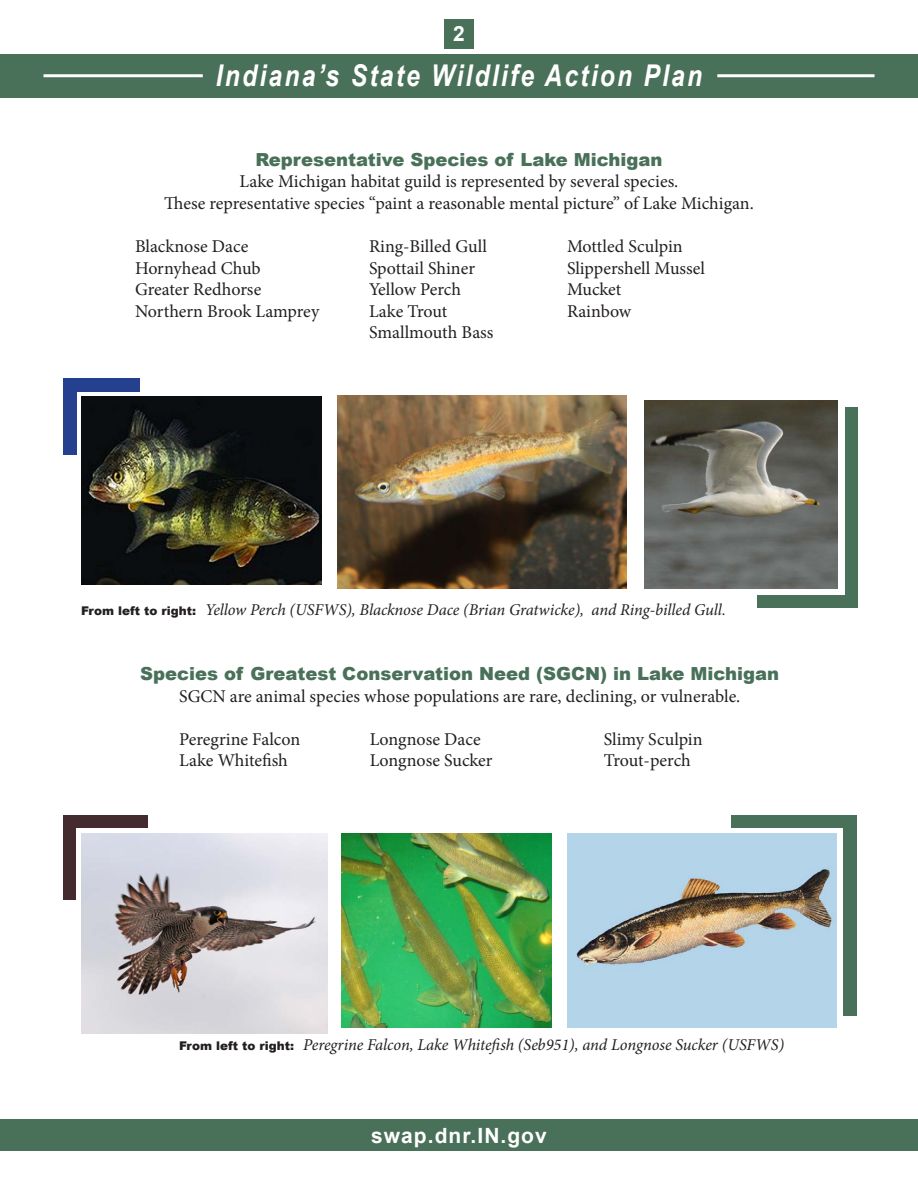
<style>
.page{position:relative;width:918px;height:1188px;background:#fff}
.page>*{position:absolute;margin:0;border:0;box-sizing:border-box;transform-origin:0 0}
.t1{font:italic 700 30px "Arial Narrow";letter-spacing:.075em;color:#fff}
.t2{font:700 21px "Arial";letter-spacing:.05em;color:#fff}
.t3{font:18px "Minion Pro";color:#231f20}
.t4{font:900 18px "Arial";color:#497058}
.t5{font:italic 16.5px "Minion Pro";letter-spacing:-.005em;color:#231f20}
.s1{font-family:"Arial";font-weight:900;font-style:normal;font-size:12px}
</style>
<div class="page">
<div style="left:444px;top:20px;width:30px;height:30px;background:#497058"></div>
<div style="left:0;top:1120px;width:918px;height:31px;background:#497058"></div>
<div style="left:0;top:54px;width:918px;height:44px;background:#497058"></div>
<hr style="left:44px;top:74px;width:159px;height:3px;background:#fff">
<hr style="left:717px;top:74px;width:158px;height:3px;background:#fff">
<div style="left:758px;top:408px;width:100px;height:200px;background:#497058"></div>
<div style="left:744px;top:399px;width:101px;height:195px;background:#fff"></div>
<div style="left:64px;top:379px;width:76px;height:76px;background:#25408f"></div>
<div style="left:77px;top:392px;width:77px;height:76px;background:#fff"></div>
<img style="left:81px;top:397px;width:241px;height:187px">
<img style="left:644px;top:400px;width:194px;height:189px">
<img style="left:337px;top:396px;width:290px;height:193px">
<div style="left:731px;top:815px;width:125px;height:201px;background:#497058"></div>
<div style="left:718px;top:828px;width:125px;height:194px;background:#fff"></div>
<div style="left:63px;top:815px;width:85px;height:85px;background:#442b2f"></div>
<div style="left:76px;top:829px;width:85px;height:84px;background:#fff"></div>
<img style="left:567px;top:834px;width:270px;height:194px">
<img style="left:81px;top:834px;width:246px;height:199px">
<img style="left:342px;top:834px;width:209px;height:194px">
<p class="t2" style="left:453px;top:20px;width:13px">2</p>
<h1 class="t1" style="left:216px;top:53px;width:488px">Indiana’s State Wildlife Action Plan</h1>
<p class="t4" style="left:255px;top:146px;width:409px">Representative Species of Lake Michigan</p>
<p class="t3" style="left:240px;top:169px;width:440px">Lake Michigan habitat guild is represented by several species.</p>
<p class="t3" style="left:164px;top:191px;width:591px">These representative species “paint a reasonable mental picture” of Lake Michigan.</p>
<p class="t3" style="left:135px;top:234px;width:115px">Blacknose Dace</p>
<p class="t3" style="left:369px;top:234px;width:119px">Ring-Billed Gull</p>
<p class="t3" style="left:567px;top:234px;width:117px">Mottled Sculpin</p>
<p class="t3" style="left:135px;top:256px;width:127px">Hornyhead Chub</p>
<p class="t3" style="left:369px;top:256px;width:108px">Spottail Shiner</p>
<p class="t3" style="left:567px;top:256px;width:139px">Slippershell Mussel</p>
<p class="t3" style="left:135px;top:277px;width:128px">Greater Redhorse</p>
<p class="t3" style="left:369px;top:277px;width:94px">Yellow Perch</p>
<p class="t3" style="left:567px;top:277px;width:56px">Mucket</p>
<p class="t3" style="left:135px;top:299px;width:186px">Northern Brook Lamprey</p>
<p class="t3" style="left:369px;top:299px;width:80px">Lake Trout</p>
<p class="t3" style="left:567px;top:299px;width:66px">Rainbow</p>
<p class="t3" style="left:369px;top:321px;width:126px">Smallmouth Bass</p>
<p class="t5" style="left:81px;top:598px;width:646px"><span class="s1">From left to right:</span> Yellow Perch (USFWS), Blacknose Dace (Brian Gratwicke), and Ring-billed Gull.</p>
<p class="t4" style="left:140px;top:661px;width:640px">Species of Greatest Conservation Need (SGCN) in Lake Michigan</p>
<p class="t3" style="left:179px;top:684px;width:563px">SGCN are animal species whose populations are rare, declining, or vulnerable.</p>
<p class="t3" style="left:179px;top:727px;width:123px">Peregrine Falcon</p>
<p class="t3" style="left:370px;top:727px;width:112px">Longnose Dace</p>
<p class="t3" style="left:604px;top:727px;width:100px">Slimy Sculpin</p>
<p class="t3" style="left:179px;top:749px;width:110px">Lake Whitefish</p>
<p class="t3" style="left:370px;top:749px;width:124px">Longnose Sucker</p>
<p class="t3" style="left:604px;top:749px;width:89px">Trout-perch</p>
<p class="t5" style="left:179px;top:1033px;width:607px"><span class="s1">From left to right:</span> Peregrine Falcon, Lake Whitefish (Seb951), and Longnose Sucker (USFWS)</p>
<p class="t2" style="left:371px;top:1121px;width:177px">swap.dnr.IN.gov</p>
</div>
